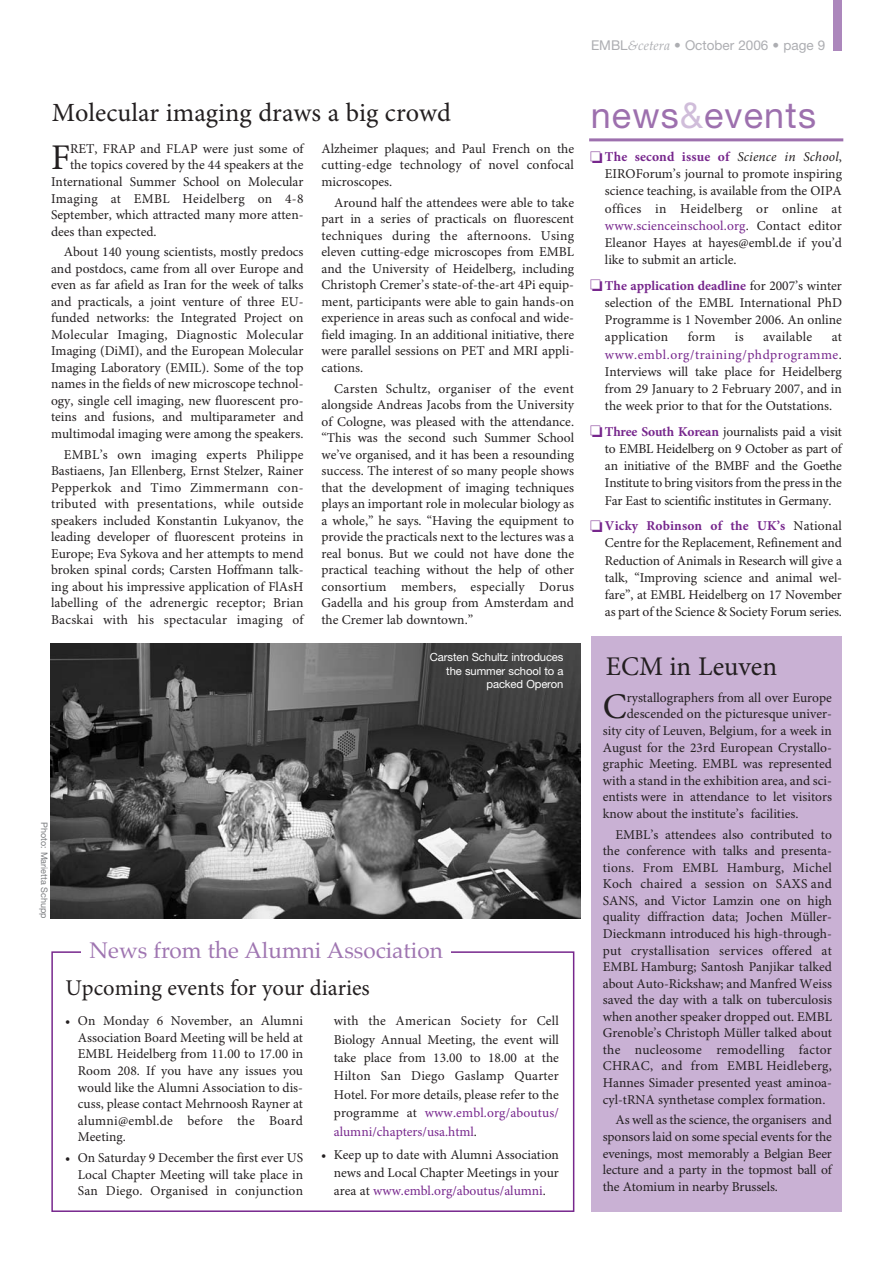
<style>
.page{position:relative;width:893px;height:1263px;background:#fff}
.page>*{position:absolute;margin:0;border:0;box-sizing:border-box;transform-origin:0 0}
.t1{font:36.15px "Minion Pro";color:#231f20}
.t2{font:36px "Helvetica Neue LT Pro";letter-spacing:.035em;color:#9d70ae}
.t3{font:27px "Minion Pro";color:#231f20}
.t4{font:26.25px "Minion Pro";color:#231f20}
.t5{font:22.5px "Palatino";color:#9f75b1}
.t6{font:22.5px "Minion Pro";color:#231f20}
.t7{font:13.5px/16.5px "Minion Pro";color:#231f20;text-align:justify}
.t8{font:13.5px "Minion Pro";letter-spacing:.02em;color:#231f20}
.t9{font:13.5px "Helvetica Neue LT Pro";color:#adaeb2}
.t10{font:11.25px/13.5px "Helvetica Neue LT Pro";letter-spacing:-.01em;color:#fff;text-align:right}
.t11{font:9px "Helvetica Neue LT Pro";color:#7b7d80}
.s1{font-family:"Palatino";font-style:italic}
.s2{color:#77278d}
.s3{color:#d0bdda}
.s4{font-weight:700;color:#77278d}
.s5{font-style:italic}
</style>
<div class="page">
<div style="left:51px;top:951px;width:523px;height:261px;border:2px solid #77278d"></div>
<div style="left:834px;top:0;width:8px;height:51px;background:#ac87bc"></div>
<hr style="left:589px;top:138px;width:254px;height:3px;background:#9d70ae">
<div style="left:81px;top:933px;width:370px;height:40px;background:#fff"></div>
<div style="left:591px;top:637px;width:251px;height:575px;background:#c9b1d4"></div>
<img style="left:51px;top:643px;width:529px;height:275px">
<p class="t9" style="left:591px;top:40px;width:236px">EMBL<span class="s1">&amp;cetera</span> • October 2006 • page 9</p>
<h3 class="t4" style="left:52px;top:103px;width:401px">Molecular imaging draws a big crowd</h3>
<h1 class="t1" style="left:51px;top:144px;width:21px">F</h1>
<p class="t7" style="left:70px;top:142px;width:235px">RET, FRAP and FLAP were just some of</p>
<p class="t7" style="left:70px;top:158px;width:235px">the topics covered by the 44 speakers at the</p>
<p class="t7" style="left:51px;top:175px;width:254px">International Summer School on Molecular</p>
<p class="t8" style="left:51px;top:193px;width:254px">Imaging at EMBL Heidelberg on 4-8</p>
<p class="t7" style="left:51px;top:208px;width:254px">September, which attracted many more atten-</p>
<p class="t7" style="left:51px;top:224px;width:107px">dees than expected.</p>
<p class="t7" style="left:51px;top:245px;width:254px;text-indent:13px">About 140 young scientists, mostly predocs and postdocs, came from all over Europe and even as far afield as Iran for the week of talks and practicals, a joint venture of three EU&shy;funded networks: the Integrated Project on Molecular Imaging, Diagnostic Molecular Imaging (DiMI), and the European Molecular Imaging Laboratory (EMIL). Some of the top names in the fields of new microscope technol&shy;ogy, single cell imaging, new fluorescent pro&shy;teins and fusions, and multiparameter and multimodal imaging were among the speakers.</p>
<p class="t7" style="left:51px;top:447px;width:254px;text-indent:13px">EMBL’s own imaging experts Philippe Bastiaens, Jan Ellenberg, Ernst Stelzer, Rainer Pepperkok and Timo Zimmermann con&shy;tributed with presentations, while outside speakers included Konstantin Lukyanov, the leading developer of fluorescent proteins in Europe; Eva Sykova and her attempts to mend broken spinal cords; Carsten Hoffmann talk&shy;ing about his impressive application of FlAsH labelling of the adrenergic receptor; Brian Bacskai with his spectacular imaging of</p>
<p class="t7" style="left:322px;top:142px;width:254px">Alzheimer plaques; and Paul French on the cutting-edge technology of novel confocal microscopes.</p>
<p class="t7" style="left:322px;top:195px;width:254px;text-indent:13px">Around half the attendees were able to take part in a series of practicals on fluorescent techniques during the afternoons. Using eleven cutting-edge microscopes from EMBL and the University of Heidelberg, including Christoph Cremer’s state-of-the-art 4Pi equip&shy;ment, participants were able to gain hands-on experience in areas such as confocal and wide&shy;field imaging. In an additional initiative, there were parallel sessions on PET and MRI appli&shy;cations.</p>
<p class="t7" style="left:322px;top:381px;width:254px;text-indent:13px">Carsten Schultz, organiser of the event alongside Andreas Jacobs from the University of Cologne, was pleased with the attendance. “This was the second such Summer School we’ve organised, and it has been a resounding success. The interest of so many people shows that the development of imaging techniques plays an important role in molecular biology as a whole,” he says. “Having the equipment to provide the practicals next to the lectures was a real bonus. But we could not have done the practical teaching without the help of other consortium members, especially Dorus Gadella and his group from Amsterdam and the Cremer lab downtown.”</p>
<p class="t10" style="left:430px;top:651px;width:135px">Carsten Schultz introduces the summer school to a packed Operon</p>
<p class="t11" style="left:48px;top:822px;width:98px;rotate:90deg">Photo: Marietta Schupp</p>
<h3 class="t5" style="left:90px;top:937px;width:355px">News from the Alumni Association</h3>
<h3 class="t6" style="left:65px;top:979px;width:306px">Upcoming events for your diaries</h3>
<p class="t7" style="left:78px;top:1014px;width:227px;text-indent:-13px">• On Monday 6 November, an Alumni Association Board Meeting will be held at EMBL Heidelberg from 11.00 to 17.00 in Room 208. If you have any issues you would like the Alumni Association to dis&shy;cuss, please contact Mehrnoosh Rayner at alumni@embl.de before the Board Meeting.</p>
<p class="t7" style="left:78px;top:1151px;width:227px;text-indent:-13px">• On Saturday 9 December the first ever US Local Chapter Meeting will take place in San Diego. Organised in conjunction</p>
<p class="t7" style="left:334px;top:1013px;width:227px;line-height:18.5px">with the American Society for Cell Biology Annual Meeting, the event will take place from 13.00 to 18.00 at the Hilton San Diego Gaslamp Quarter Hotel. For more details, please refer to the programme at <span class="s2">www.embl.org/aboutus/ alumni/chapters/usa.html</span>.</p>
<p class="t7" style="left:334px;top:1146px;width:227px;line-height:18.5px;text-indent:-13px">• Keep up to date with Alumni Association news and Local Chapter Meetings in your area at <span class="s2">www.embl.org/aboutus/alumni</span>.</p>
<h2 class="t2" style="left:591px;top:102px;width:227px">news<span class="s3">&amp;</span>events</h2>
<p class="t7" style="left:605px;top:149px;width:239px;line-height:17.2px;text-indent:-15px"><span class="s2">❏</span> <span class="s4">The second issue of</span> <span class="s5">Science in School</span>, EIROForum’s journal to promote inspiring science teaching, is available from the OIPA offices in Heidelberg or online at <span class="s2">www.scienceinschool.org</span>. Contact editor Eleanor Hayes at hayes@embl.de if you’d like to submit an article.</p>
<p class="t7" style="left:605px;top:278px;width:239px;line-height:17.2px;text-indent:-15px"><span class="s2">❏</span> <span class="s4">The application deadline</span> for 2007’s winter selection of the EMBL International PhD Programme is 1 November 2006. An online application</p>
<p class="t7" style="left:688px;top:330px;width:29px">form</p>
<p class="t7" style="left:735px;top:330px;width:10px">is</p>
<p class="t8" style="left:763px;top:332px;width:51px">available</p>
<p class="t7" style="left:605px;top:330px;width:239px;line-height:17.2px;text-indent:227px">at <span class="s2">www.embl.org/training/phdprogramme</span>.<br>Interviews will take place for Heidelberg from 29 January to 2 February 2007, and in the week prior to that for the Outstations.</p>
<p class="t7" style="left:605px;top:424px;width:239px;line-height:17.2px;text-indent:-15px"><span class="s2">❏</span> <span class="s4">Three South Korean</span> journalists paid a visit to EMBL Heidelberg on 9 October as part of an initiative of the BMBF and the Goethe Institute to bring visitors from the press in the Far East to scientific institutes in Germany.</p>
<p class="t7" style="left:605px;top:518px;width:239px;line-height:17.2px;text-indent:-15px"><span class="s2">❏</span> <span class="s4">Vicky Robinson of the UK’s</span> National Centre for the Replacement, Refinement and Reduction of Animals in Research will give a talk, “Improving science and animal wel&shy;fare”, at EMBL Heidelberg on 17 November as part of the Science &amp; Society Forum series.</p>
<h3 class="t3" style="left:606px;top:656px;width:173px">ECM in Leuven</h3>
<h1 class="t1" style="left:603px;top:693px;width:26px">C</h1>
<p class="t7" style="left:627px;top:690px;width:207px">rystallographers from all over Europe</p>
<p class="t7" style="left:627px;top:707px;width:207px">descended on the picturesque univer-</p>
<p class="t7" style="left:603px;top:724px;width:231px">sity city of Leuven, Belgium, for a week in</p>
<p class="t7" style="left:603px;top:740px;width:231px">August for the 23rd European Crystallo-</p>
<p class="t7" style="left:603px;top:757px;width:231px">graphic Meeting. EMBL was represented</p>
<p class="t7" style="left:603px;top:773px;width:231px">with a stand in the exhibition area, and sci-</p>
<p class="t7" style="left:603px;top:790px;width:231px">entists were in attendance to let visitors</p>
<p class="t7" style="left:603px;top:806px;width:197px">know about the institute’s facilities.</p>
<p class="t7" style="left:603px;top:827px;width:231px;text-indent:13px">EMBL’s attendees also contributed to the conference with talks and presenta&shy;tions. From EMBL Hamburg, Michel Koch chaired a session on SAXS and SANS, and Victor Lamzin one on high quality diffraction data; Jochen Müller-Dieckmann introduced his high-through&shy;put crystallisation services offered at EMBL Hamburg; Santosh Panjikar talked about Auto-Rickshaw; and Manfred Weiss saved the day with a talk on tuberculosis when another speaker dropped out. EMBL Grenoble’s Christoph Müller talked about the nucleosome remodelling factor CHRAC, and from EMBL Heidleberg, Hannes Simader presented yeast aminoa&shy;cyl-tRNA synthetase complex formation.</p>
<p class="t7" style="left:603px;top:1113px;width:231px;text-indent:13px">As well as the science, the organisers and sponsors laid on some special events for the evenings, most memorably a Belgian Beer lecture and a party in the topmost ball of the Atomium in nearby Brussels.</p>
</div>
